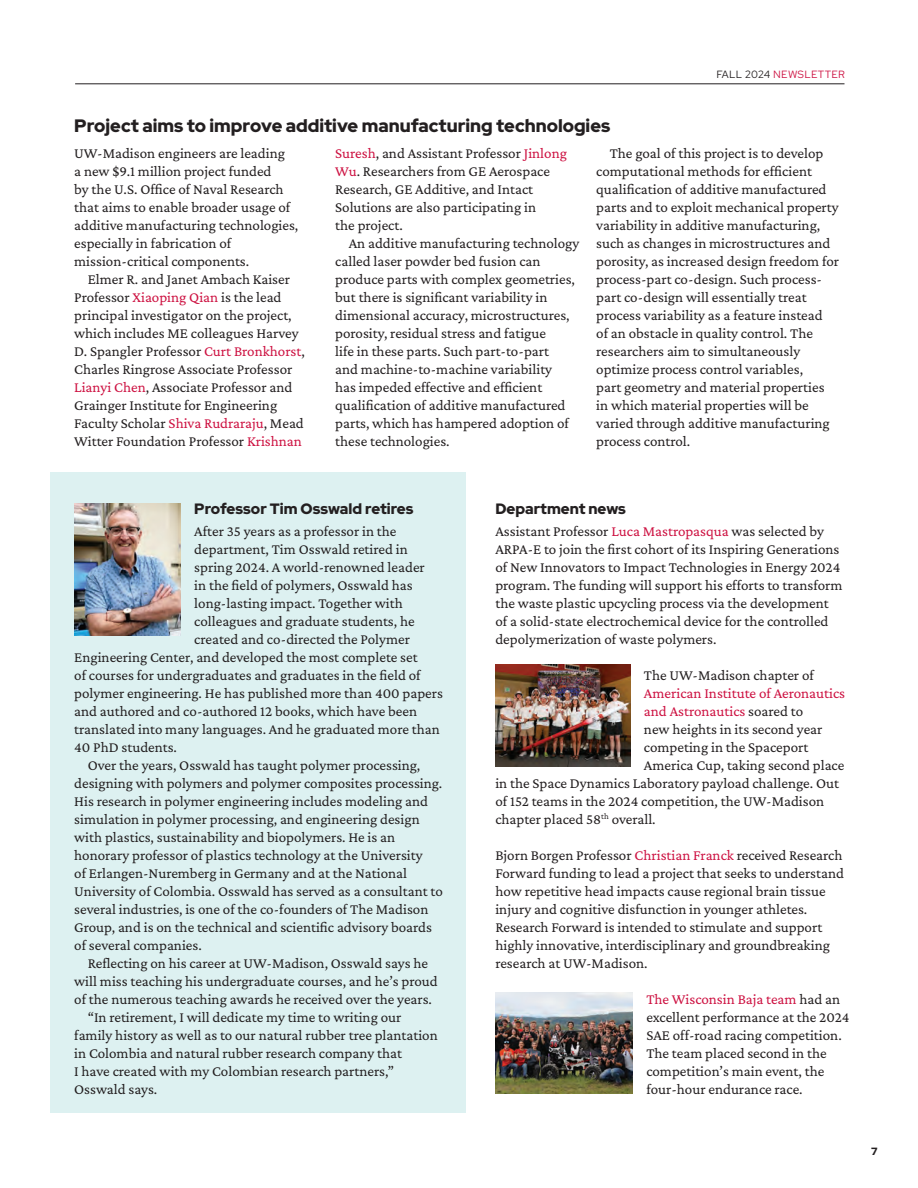
<style>
.page{position:relative;width:918px;height:1188px;background:#fff}
.page>*{position:absolute;margin:0;border:0;box-sizing:border-box;transform-origin:0 0}
.heading_12{font:900 18px "Red Hat Display";color:#231f20}
.body_text{font:15px/18px "Crimson Pro";color:#231f20}
.body_text_no_indent{font:15px/18px "Crimson Pro";color:#231f20}
.body_text_no_indent-2{font:15px "Crimson Pro";color:#cd1141}
.heading_12-2{font:900 15px "Red Hat Display";color:#231f20}
.top_mast_info{font:10.5px "Red Hat Text";letter-spacing:.025em;color:#cd1141}
.t1{font:700 10.5px "Red Hat Text";color:#231f20}
.s1{color:#231f20}
.s2{color:#cd1141}
</style>
<div class="page">
<div style="left:50px;top:472px;width:415px;height:641px;background:#ddf1f1"></div>
<hr style="left:75px;top:84px;width:770px;height:1px;background:#231f20">
<img style="left:74px;top:503px;width:107px;height:132px">
<img style="left:495px;top:992px;width:138px;height:102px">
<img style="left:495px;top:665px;width:135px;height:101px">
<p class="heading_12" style="left:74px;top:114px;width:538px">Project aims to improve additive manufacturing technologies</p>
<p class="top_mast_info" style="left:716px;top:67px;width:130px"><span class="s1">FALL 2024</span> NEWSLETTER</p>
<p class="body_text_no_indent" style="left:74px;top:143px;width:226px">UW-Madison engineers are leading<br>a new $9.1 million project funded<br>by the U.S. Office of Naval Research that aims to enable broader usage of additive manufacturing technologies, especially in fabrication of mission-critical components.</p>
<p class="body_text" style="left:74px;top:269px;width:232px;text-indent:14px">Elmer R. and Janet Ambach Kaiser Professor <span class="s2">Xiaoping Qian</span> is the lead principal investigator on the project, which includes ME colleagues Harvey D. Spangler Professor <span class="s2">Curt Bronkhorst</span>, Charles Ringrose Associate Professor <span class="s2">Lianyi Chen</span>, Associate Professor and Grainger Institute for Engineering Faculty Scholar <span class="s2">Shiva Rudraraju</span>, Mead Witter Foundation Professor <span class="s2">Krishnan</span></p>
<p class="body_text" style="left:335px;top:143px;width:233px"><span class="s2">Suresh</span>, and Assistant Professor <span class="s2">Jinlong<br>Wu</span>. Researchers from GE Aerospace<br>Research, GE Additive, and Intact<br>Solutions are also participating in<br>the project.</p>
<p class="body_text" style="left:335px;top:233px;width:246px;text-indent:14px">An additive manufacturing technology called laser powder bed fusion can produce parts with complex geometries, but there is significant variability in dimensional accuracy, microstructures, porosity, residual stress and fatigue<br>life in these parts. Such part-to-part<br>and machine-to-machine variability<br>has impeded effective and efficient qualification of additive manufactured parts, which has hampered adoption of these technologies.</p>
<p class="body_text" style="left:596px;top:143px;width:245px;text-indent:14px">The goal of this project is to develop computational methods for efficient qualification of additive manufactured parts and to exploit mechanical property variability in additive manufacturing, such as changes in microstructures and porosity, as increased design freedom for process-part co-design. Such process&shy;part co-design will essentially treat process variability as a feature instead<br>of an obstacle in quality control. The researchers aim to simultaneously optimize process control variables,<br>part geometry and material properties in which material properties will be varied through additive manufacturing process control.</p>
<p class="heading_12-2" style="left:194px;top:499px;width:221px">Professor Tim Osswald retires</p>
<p class="body_text_no_indent" style="left:194px;top:521px;width:204px">After 35 years as a professor in the</p>
<p class="body_text_no_indent" style="left:194px;top:539px;width:215px">department, Tim Osswald retired in</p>
<p class="body_text_no_indent" style="left:194px;top:557px;width:232px">spring 2024. A world-renowned leader</p>
<p class="body_text_no_indent" style="left:194px;top:575px;width:220px">in the field of polymers, Osswald has</p>
<p class="body_text_no_indent" style="left:194px;top:593px;width:210px">long-lasting impact. Together with</p>
<p class="body_text_no_indent" style="left:194px;top:611px;width:222px">colleagues and graduate students, he</p>
<p class="body_text_no_indent" style="left:194px;top:629px;width:217px">created and co-directed the Polymer</p>
<p class="body_text_no_indent" style="left:74px;top:647px;width:345px">Engineering Center, and developed the most complete set</p>
<p class="body_text_no_indent" style="left:74px;top:665px;width:348px">of courses for undergraduates and graduates in the field of</p>
<p class="body_text_no_indent" style="left:74px;top:683px;width:370px">polymer engineering. He has published more than 400 papers</p>
<p class="body_text_no_indent" style="left:74px;top:701px;width:344px">and authored and co-authored 12 books, which have been</p>
<p class="body_text_no_indent" style="left:74px;top:719px;width:367px">translated into many languages. And he graduated more than</p>
<p class="body_text_no_indent" style="left:74px;top:737px;width:104px">40 PhD students.</p>
<p class="body_text" style="left:74px;top:755px;width:370px;text-indent:14px">Over the years, Osswald has taught polymer processing, designing with polymers and polymer composites processing.<br>His research in polymer engineering includes modeling and simulation in polymer processing, and engineering design with plastics, sustainability and biopolymers. He is an honorary professor of plastics technology at the University<br>of Erlangen-Nuremberg in Germany and at the National University of Colombia. Osswald has served as a consultant to several industries, is one of the co-founders of The Madison Group, and is on the technical and scientific advisory boards of several companies.</p>
<p class="body_text" style="left:74px;top:953px;width:365px;text-align:center">Reflecting on his career at UW-Madison, Osswald says he will miss teaching his undergraduate courses, and he’s proud of the numerous teaching awards he received over the years.</p>
<p class="body_text" style="left:74px;top:1007px;width:365px;text-indent:14px">“In retirement, I will dedicate my time to writing our family history as well as to our natural rubber tree plantation in Colombia and natural rubber research company that<br>I have created with my Colombian research partners,” Osswald says.</p>
<p class="heading_12-2" style="left:495px;top:499px;width:132px">Department news</p>
<p class="body_text_no_indent" style="left:495px;top:521px;width:349px">Assistant Professor <span class="s2">Luca Mastropasqua</span> was selected by ARPA-E to join the first cohort of its Inspiring Generations of New Innovators to Impact Technologies in Energy 2024 program. The funding will support his efforts to transform the waste plastic upcycling process via the development of a solid-state electrochemical device for the controlled depolymerization of waste polymers.</p>
<p class="body_text_no_indent" style="left:644px;top:665px;width:171px">The UW-Madison chapter of</p>
<p class="body_text_no_indent-2" style="left:644px;top:683px;width:203px">American Institute of Aeronautics</p>
<p class="body_text_no_indent-2" style="left:644px;top:701px;width:161px">and Astronautics <span class="s1">soared to</span></p>
<p class="body_text_no_indent" style="left:644px;top:719px;width:180px">new heights in its second year</p>
<p class="body_text_no_indent" style="left:644px;top:737px;width:166px">competing in the Spaceport</p>
<p class="body_text_no_indent" style="left:644px;top:755px;width:202px">America Cup, taking second place</p>
<p class="body_text_no_indent" style="left:495px;top:773px;width:345px">in the Space Dynamics Laboratory payload challenge. Out</p>
<p class="body_text_no_indent" style="left:495px;top:791px;width:330px">of 152 teams in the 2024 competition, the UW-Madison</p>
<p class="body_text_no_indent" style="left:495px;top:809px;width:162px">chapter placed 58<sup>th</sup> overall.</p>
<p class="body_text_no_indent" style="left:495px;top:845px;width:350px">Bjorn Borgen Professor <span class="s2">Christian Franck</span> received Research Forward funding to lead a project that seeks to understand how repetitive head impacts cause regional brain tissue injury and cognitive disfunction in younger athletes.<br>Research Forward is intended to stimulate and support highly innovative, interdisciplinary and groundbreaking research at UW-Madison.</p>
<p class="body_text_no_indent" style="left:646px;top:989px;width:205px"><span class="s2">The Wisconsin Baja team</span> had an excellent performance at the 2024<br>SAE off-road racing competition.<br>The team placed second in the competition’s main event, the four-hour endurance race.</p>
<p class="t1" style="left:871px;top:1145px;width:8px">7</p>
</div>
